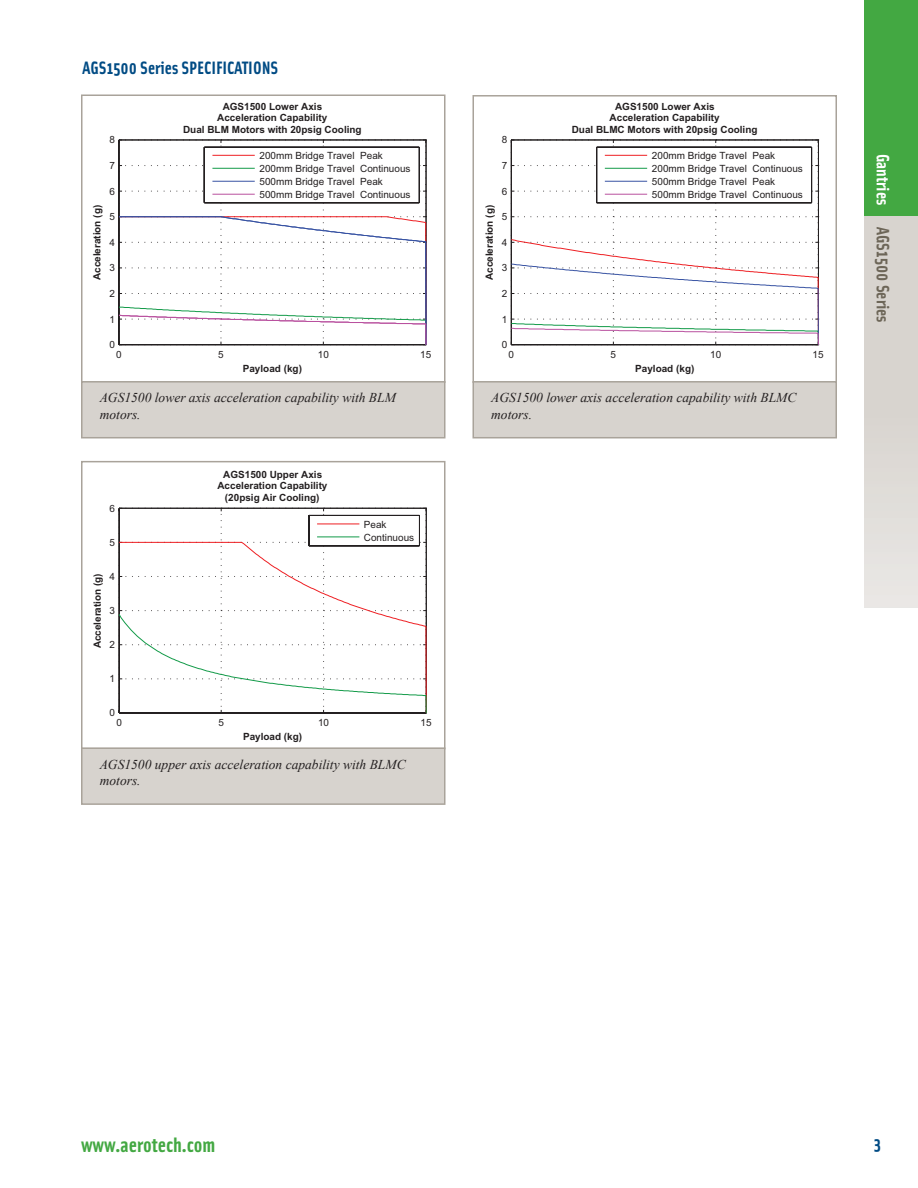
<style>
.page{position:relative;width:918px;height:1188px;background:#fff}
.page>*{position:absolute;margin:0;border:0;box-sizing:border-box;transform-origin:0 0}
.t1{font:700 21px "Solex OT";color:#43a842}
.Page_Headers{font:700 18px "Solex OT";color:#004b84}
.t2{font:700 18px "Solex OT";color:#6d6658}
.Captions{font:italic 13.5px/16.2px "Times New Roman";color:#231f20}
.t3{font:700 9.9px/11.6px "Arial";color:#231f20;text-align:center}
.t4{font:9.9px/12.9px "Arial";color:#231f20}
.s1{color:#fff}
</style>
<div class="page">
<div style="left:864px;top:216px;width:54px;height:392px;background:linear-gradient(to bottom,#d3cfc9,#e6e3e0)"></div>
<div style="left:864px;top:0;width:54px;height:216px;background:#43a842"></div>
<svg style="left:119px;top:140px;width:308px;height:205px"></svg>
<div style="left:204px;top:147px;width:216px;height:56px;background:#fff;border:1px solid #fff"></div>
<hr style="left:204px;top:147px;width:1px;height:56px;background:#231f20">
<hr style="left:419px;top:147px;width:1px;height:56px;background:#231f20">
<hr style="left:204px;top:202px;width:215px;height:1px;background:#231f20">
<hr style="left:204px;top:147px;width:215px;height:1px;background:#231f20">
<hr style="left:212px;top:155px;width:43px;height:1px;background:#ee1f23">
<hr style="left:212px;top:168px;width:43px;height:1px;background:#129a48">
<hr style="left:212px;top:181px;width:43px;height:1px;background:#3853a3">
<hr style="left:212px;top:194px;width:43px;height:1px;background:#b9519f">
<div style="left:81px;top:94px;width:365px;height:289px;border:2px solid #a9a39a"></div>
<div style="left:82px;top:382px;width:363px;height:56px;background:#d7d3ce"></div>
<div style="left:81px;top:381px;width:365px;height:57px;border:2px solid #a9a39a"></div>
<svg style="left:511px;top:140px;width:308px;height:205px"></svg>
<div style="left:596px;top:147px;width:216px;height:56px;background:#fff;border:1px solid #fff"></div>
<hr style="left:596px;top:147px;width:1px;height:56px;background:#231f20">
<hr style="left:811px;top:147px;width:1px;height:56px;background:#231f20">
<hr style="left:597px;top:202px;width:215px;height:1px;background:#231f20">
<hr style="left:597px;top:147px;width:215px;height:1px;background:#231f20">
<hr style="left:605px;top:155px;width:42px;height:1px;background:#ee1f23">
<hr style="left:605px;top:168px;width:42px;height:1px;background:#129a48">
<hr style="left:605px;top:181px;width:42px;height:1px;background:#3853a3">
<hr style="left:605px;top:194px;width:42px;height:1px;background:#b9519f">
<div style="left:472px;top:95px;width:365px;height:288px;border:2px solid #a9a39a"></div>
<div style="left:473px;top:382px;width:363px;height:56px;background:#d7d3ce"></div>
<div style="left:472px;top:381px;width:365px;height:57px;border:2px solid #a9a39a"></div>
<svg style="left:119px;top:508px;width:308px;height:206px"></svg>
<div style="left:309px;top:515px;width:111px;height:31px;background:#fff;border:1px solid #fff"></div>
<hr style="left:309px;top:515px;width:1px;height:31px;background:#231f20">
<hr style="left:419px;top:515px;width:1px;height:31px;background:#231f20">
<hr style="left:309px;top:545px;width:110px;height:1px;background:#231f20">
<hr style="left:309px;top:515px;width:110px;height:1px;background:#231f20">
<hr style="left:317px;top:524px;width:42px;height:1px;background:#ee1f23">
<hr style="left:317px;top:537px;width:42px;height:1px;background:#129a48">
<div style="left:81px;top:461px;width:365px;height:288px;border:2px solid #a9a39a"></div>
<div style="left:82px;top:748px;width:363px;height:56px;background:#d7d3ce"></div>
<div style="left:81px;top:747px;width:365px;height:58px;border:2px solid #a9a39a"></div>
<p class="Page_Headers" style="left:82px;top:56px;width:197px">AGS1500 Series SPECIFICATIONS</p>
<p class="t4" style="left:109px;top:133px;width:7px">8</p>
<p class="t4" style="left:109px;top:159px;width:7px">7</p>
<p class="t4" style="left:109px;top:185px;width:7px">6</p>
<p class="t3" style="left:91px;top:280px;width:77px;rotate:-90deg">Acceleration (g)</p>
<p class="t4" style="left:109px;top:210px;width:7px">5</p>
<p class="t4" style="left:109px;top:236px;width:7px">4</p>
<p class="t4" style="left:109px;top:261px;width:7px">3</p>
<p class="t4" style="left:109px;top:287px;width:7px">2</p>
<p class="t4" style="left:109px;top:313px;width:7px">1</p>
<p class="t4" style="left:109px;top:338px;width:7px">0</p>
<p class="t3" style="left:183px;top:100px;width:180px">AGS1500 Lower Axis<br>Acceleration Capability<br>Dual BLM Motors with 20psig Cooling</p>
<p class="t4" style="left:260px;top:149px;width:153px">200mm Bridge Travel Peak<br>200mm Bridge Travel Continuous<br>500mm Bridge Travel Peak<br>500mm Bridge Travel Continuous</p>
<p class="t4" style="left:116px;top:348px;width:7px">0</p>
<p class="t4" style="left:218px;top:348px;width:7px">5</p>
<p class="t4" style="left:318px;top:348px;width:13px">10</p>
<p class="t4" style="left:420px;top:348px;width:13px">15</p>
<p class="t3" style="left:243px;top:363px;width:61px">Payload (kg)</p>
<p class="Captions" style="left:100px;top:389px;width:298px">AGS1500 lower axis acceleration capability with BLM motors.</p>
<p class="t4" style="left:110px;top:502px;width:7px">6</p>
<p class="t4" style="left:110px;top:536px;width:7px">5</p>
<p class="t4" style="left:110px;top:570px;width:7px">4</p>
<p class="t3" style="left:92px;top:648px;width:77px;rotate:-90deg">Acceleration (g)</p>
<p class="t4" style="left:110px;top:604px;width:7px">3</p>
<p class="t4" style="left:110px;top:638px;width:7px">2</p>
<p class="t4" style="left:110px;top:672px;width:7px">1</p>
<p class="t4" style="left:110px;top:706px;width:7px">0</p>
<p class="t3" style="left:217px;top:469px;width:112px">AGS1500 Upper Axis<br>Acceleration Capability (20psig Air Cooling)</p>
<p class="t4" style="left:364px;top:518px;width:52px">Peak<br>Continuous</p>
<p class="t4" style="left:116px;top:716px;width:7px">0</p>
<p class="t4" style="left:218px;top:716px;width:7px">5</p>
<p class="t4" style="left:318px;top:716px;width:13px">10</p>
<p class="t4" style="left:420px;top:716px;width:13px">15</p>
<p class="t3" style="left:243px;top:731px;width:61px">Payload (kg)</p>
<p class="Captions" style="left:100px;top:756px;width:307px">AGS1500 upper axis acceleration capability with BLMC motors.</p>
<p class="t4" style="left:502px;top:133px;width:7px">8</p>
<p class="t4" style="left:502px;top:159px;width:7px">7</p>
<p class="t4" style="left:502px;top:185px;width:7px">6</p>
<p class="t3" style="left:484px;top:280px;width:77px;rotate:-90deg">Acceleration (g)</p>
<p class="t4" style="left:502px;top:210px;width:7px">5</p>
<p class="t4" style="left:502px;top:236px;width:7px">4</p>
<p class="t4" style="left:502px;top:261px;width:7px">3</p>
<p class="t4" style="left:502px;top:287px;width:7px">2</p>
<p class="t4" style="left:502px;top:313px;width:7px">1</p>
<p class="t4" style="left:502px;top:338px;width:7px">0</p>
<p class="t3" style="left:572px;top:100px;width:187px">AGS1500 Lower Axis<br>Acceleration Capability<br>Dual BLMC Motors with 20psig Cooling</p>
<p class="t4" style="left:652px;top:149px;width:153px">200mm Bridge Travel Peak<br>200mm Bridge Travel Continuous<br>500mm Bridge Travel Peak<br>500mm Bridge Travel Continuous</p>
<p class="t4" style="left:509px;top:348px;width:7px">0</p>
<p class="t4" style="left:611px;top:348px;width:7px">5</p>
<p class="t4" style="left:710px;top:348px;width:13px">10</p>
<p class="t4" style="left:813px;top:348px;width:13px">15</p>
<p class="t3" style="left:635px;top:363px;width:61px">Payload (kg)</p>
<p class="Captions" style="left:491px;top:389px;width:307px">AGS1500 lower axis acceleration capability with BLMC motors.</p>
<h2 class="t2" style="left:895px;top:154px;width:170px;rotate:90deg"><span class="s1">Gantries</span> AGS1500 Series</h2>
<h1 class="t1" style="left:81px;top:1131px;width:136px">www.aerotech.com</h1>
<h2 class="Page_Headers" style="left:874px;top:1132px;width:8px">3</h2>
</div>
